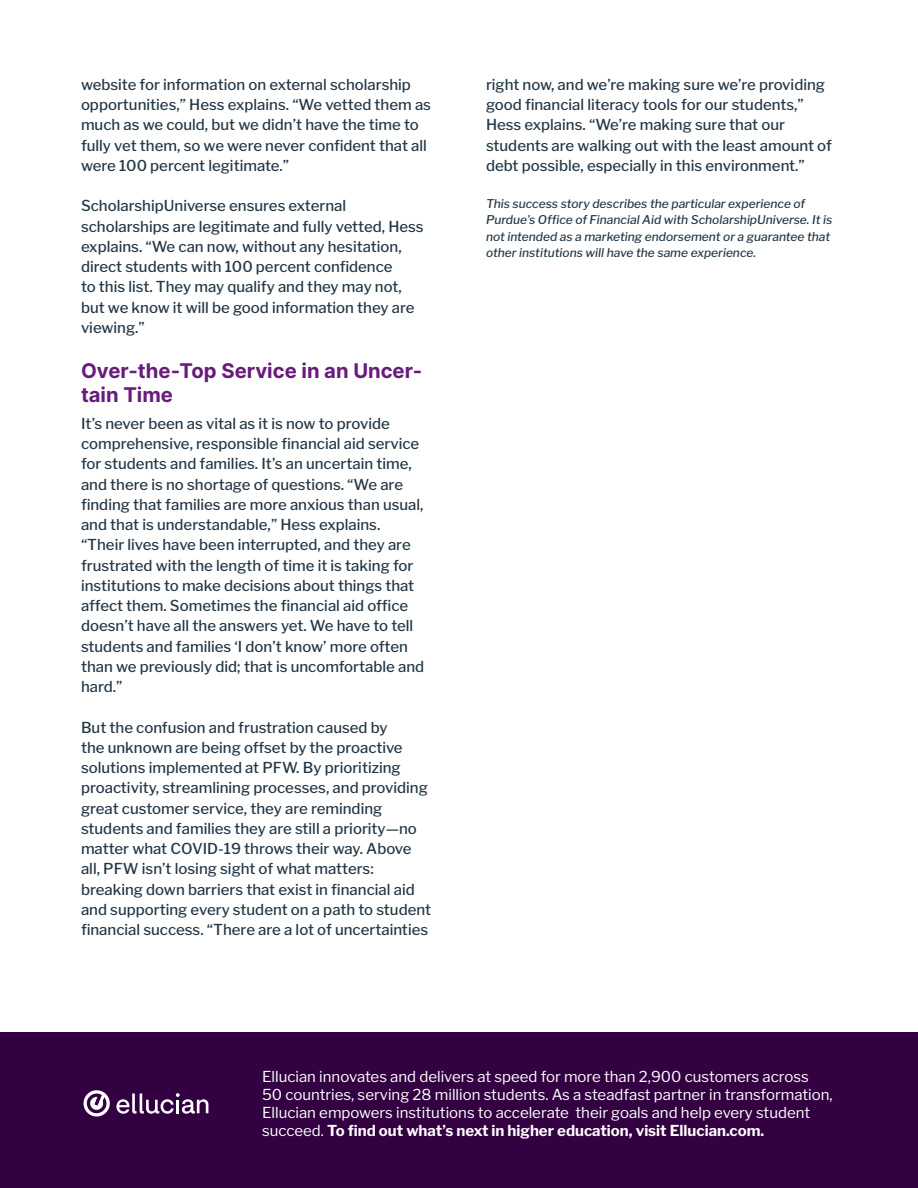
<style>
.page{position:relative;width:918px;height:1188px;background:#fff}
.page>*{position:absolute;margin:0;border:0;box-sizing:border-box;transform-origin:0 0}
.t1{font:700 20.25px/24.3px "Inter";color:#681b7a}
.t2{font:500 15px/20.2px "Libre Franklin";color:#253846}
.t3{font:15px/18px "Libre Franklin";color:#fff}
.t4{font:italic 500 12px/16.5px "Libre Franklin";color:#253846}
.s1{font-weight:700}
</style>
<div class="page">
<div style="left:0;top:1032px;width:918px;height:156px;background:#330042"></div>
<svg style="left:83px;top:1090px;width:125px;height:27px"></svg>
<p class="t2" style="left:81px;top:73px;width:352px">website for information on external scholarship opportunities,” Hess explains. “We vetted them as much as we could, but we didn’t have the time to fully vet them, so we were never confident that all were 100 percent legitimate.”</p>
<p class="t2" style="left:81px;top:194px;width:344px">ScholarshipUniverse ensures external scholarships are legitimate and fully vetted, Hess explains. “We can now, without any hesitation, direct students with 100 percent confidence<br>to this list. They may qualify and they may not, but we know it will be good information they are viewing.”</p>
<h1 class="t1" style="left:81px;top:358px;width:343px">Over-the-Top Service in an Uncer&shy;tain Time</h1>
<p class="t2" style="left:81px;top:412px;width:345px">It’s never been as vital as it is now to provide comprehensive, responsible financial aid service for students and families. It’s an uncertain time, and there is no shortage of questions. “We are finding that families are more anxious than usual, and that is understandable,” Hess explains. “Their lives have been interrupted, and they are frustrated with the length of time it is taking for institutions to make decisions about things that affect them. Sometimes the financial aid office doesn’t have all the answers yet. We have to tell students and families ‘I don’t know’ more often than we previously did; that is uncomfortable and hard.”</p>
<p class="t2" style="left:81px;top:716px;width:352px">But the confusion and frustration caused by<br>the unknown are being offset by the proactive solutions implemented at PFW. By prioritizing proactivity, streamlining processes, and providing great customer service, they are reminding students and families they are still a priority—no matter what COVID-19 throws their way. Above all, PFW isn’t losing sight of what matters: breaking down barriers that exist in financial aid and supporting every student on a path to student financial success. “There are a lot of uncertainties</p>
<p class="t2" style="left:486px;top:73px;width:347px">right now, and we’re making sure we’re providing good financial literacy tools for our students,” Hess explains. “We’re making sure that our students are walking out with the least amount of debt possible, especially in this environment.”</p>
<p class="t4" style="left:486px;top:194px;width:348px">This success story describes the particular experience of Purdue’s Office of Financial Aid with ScholarshipUniverse. It is not intended as a marketing endorsement or a guarantee that other institutions will have the same experience.</p>
<p class="t3" style="left:262px;top:1066px;width:572px">Ellucian innovates and delivers at speed for more than 2,900 customers across<br>50 countries, serving 28 million students. As a steadfast partner in transformation, Ellucian empowers institutions to accelerate their goals and help every student succeed. <span class="s1">To find out what’s next in higher education, visit Ellucian.com.</span></p>
</div>
